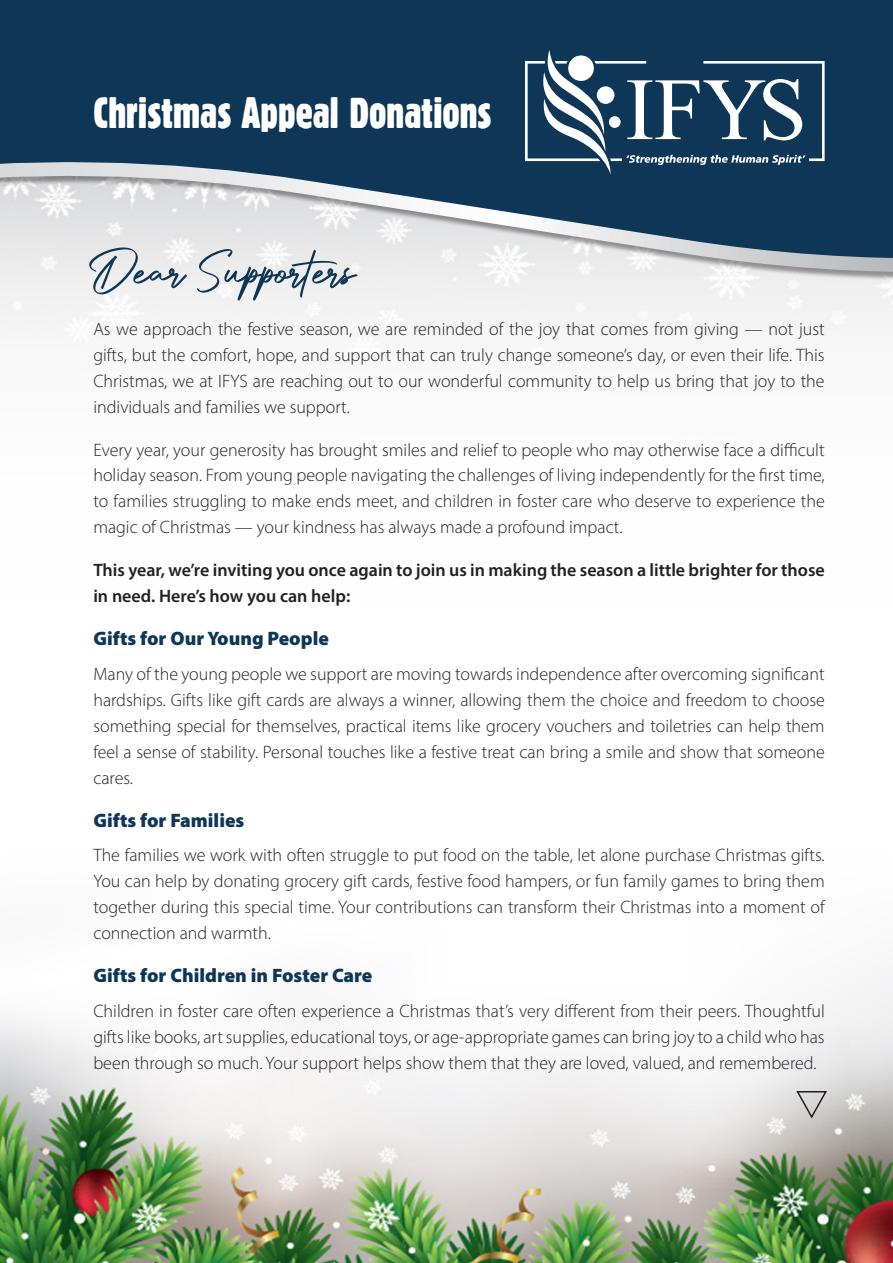
<style>
.page{position:relative;width:893px;height:1263px;background:#fff}
.page>*{position:absolute;margin:0;border:0;box-sizing:border-box;transform-origin:0 0}
.t1{font:60px "Authentic Signature";color:#0d3657}
.t2{font:42px "Alive";color:#fff}
.t3{font:900 19.5px "Myriad Pro";color:#0d3657}
.t4{font:300 18px/26px "Myriad Pro";color:#231f20;text-align:justify}
.t5{font:600 18px/26px "Myriad Pro";color:#231f20}
</style>
<div class="page">
<img style="left:0;top:287px;width:893px;height:976px">
<svg style="left:0;top:0;width:893px;height:287px;background:#547086"></svg>
<svg style="left:525px;top:50px;width:300px;height:124px"></svg>
<svg style="left:795px;top:1090px;width:33px;height:29px"></svg>
<h2 class="t2" style="left:93px;top:87px;width:400px">Christmas Appeal Donations</h2>
<h1 class="t1" style="left:93px;top:238px;width:263px">Dear Supporters</h1>
<p class="t4" style="left:93px;top:315px;width:733px">As we approach the festive season, we are reminded of the joy that comes from giving — not just gifts, but the comfort, hope, and support that can truly change someone’s day, or even their life. This Christmas, we at IFYS are reaching out to our wonderful community to help us bring that joy to the individuals and families we support.</p>
<p class="t4" style="left:93px;top:436px;width:733px">Every year, your generosity has brought smiles and relief to people who may otherwise face a difficult holiday season. From young people navigating the challenges of living independently for the first time, to families struggling to make ends meet, and children in foster care who deserve to experience the magic of Christmas — your kindness has always made a profound impact.</p>
<p class="t5" style="left:93px;top:557px;width:733px">This year, we’re inviting you once again to join us in making the season a little brighter for those in need. Here’s how you can help:</p>
<p class="t3" style="left:93px;top:626px;width:237px">Gifts for Our Young People</p>
<p class="t4" style="left:93px;top:661px;width:733px">Many of the young people we support are moving towards independence after overcoming significant hardships. Gifts like gift cards are always a winner, allowing them the choice and freedom to choose something special for themselves, practical items like grocery vouchers and toiletries can help them feel a sense of stability. Personal touches like a festive treat can bring a smile and show that someone cares.</p>
<p class="t3" style="left:93px;top:807px;width:152px">Gifts for Families</p>
<p class="t4" style="left:93px;top:842px;width:733px">The families we work with often struggle to put food on the table, let alone purchase Christmas gifts.<br>You can help by donating grocery gift cards, festive food hampers, or fun family games to bring them together during this special time. Your contributions can transform their Christmas into a moment of connection and warmth.</p>
<p class="t3" style="left:93px;top:962px;width:281px">Gifts for Children in Foster Care</p>
<p class="t4" style="left:93px;top:997px;width:733px">Children in foster care often experience a Christmas that’s very different from their peers. Thoughtful gifts like books, art supplies, educational toys, or age-appropriate games can bring joy to a child who has been through so much. Your support helps show them that they are loved, valued, and remembered.</p>
</div>
